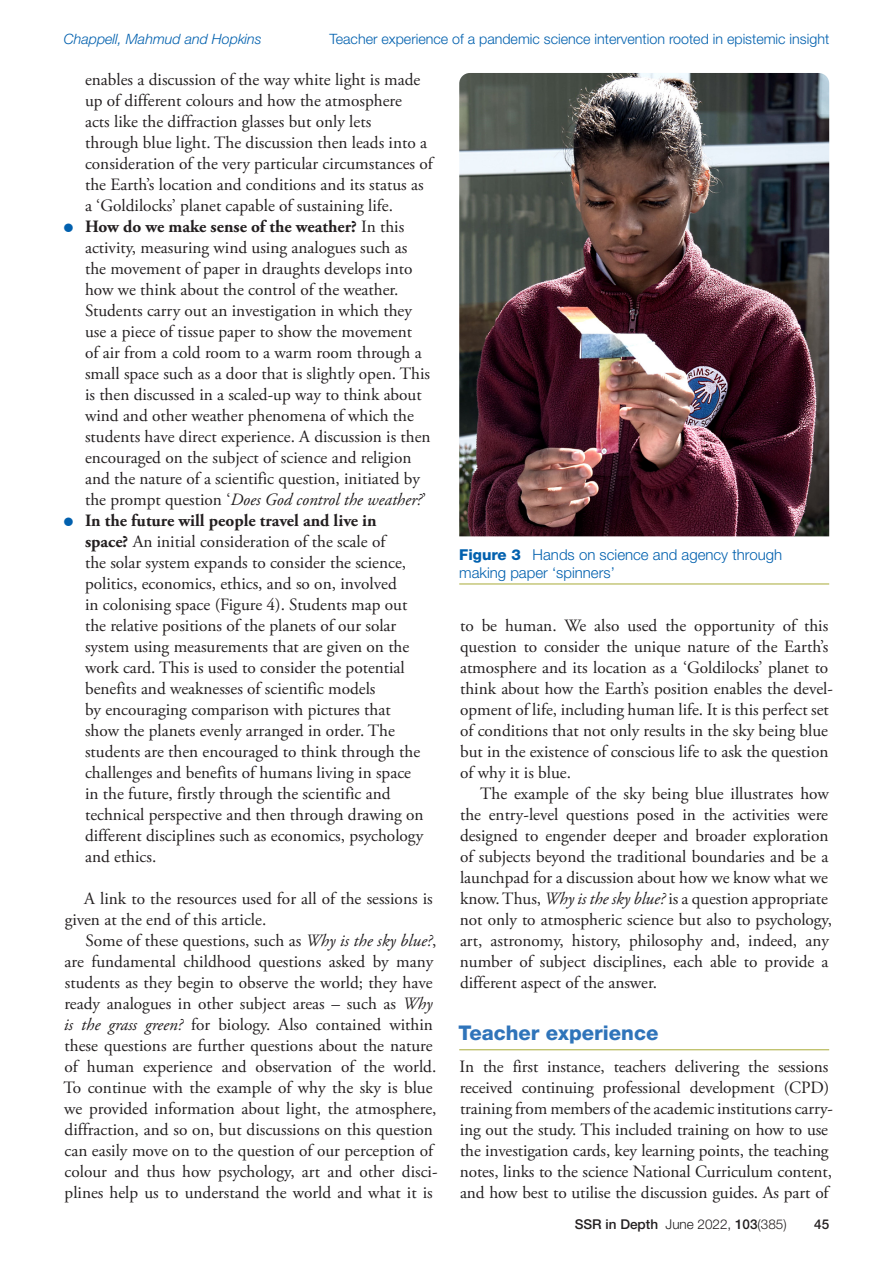
<style>
.page{position:relative;width:893px;height:1263px;background:#fff}
.page>*{position:absolute;margin:0;border:0;box-sizing:border-box;transform-origin:0 0}
.CH_A_head{font:800 20.25px "Helvetica Neue LT Std";color:#2f74ba}
.CH_body_tx{font:17.25px/21px "Adobe Garamond Pro";color:#231f20}
.CH_bulleted_list{font:17.25px/21px "Adobe Garamond Pro";color:#231f20}
.CH_bulleted_list_las{font:17.25px/21px "Adobe Garamond Pro";color:#231f20}
.CH_body_tx_first{font:17.25px/21px "Adobe Garamond Pro";letter-spacing:-.005em;color:#231f20}
.CH_figure_caption{font:300 15px/18px "Helvetica Neue LT Std";color:#0160ae}
.CH_running_head_rect{font:300 14.25px "Helvetica Neue LT Std";color:#0160ae}
.CH_running_head_rect-2{font:italic 300 14.25px "Helvetica Neue LT Std";color:#0160ae}
.t1{font:300 13.5px "Helvetica Neue LT Std";color:#231f20}
.t2{font:500 13.5px "Helvetica Neue LT Std";color:#231f20}
.s1{color:#0160ae}
.s2{font-weight:700}
.s3{font-style:italic}
.s4{font-weight:800}
.s5{font-weight:500}
</style>
<div class="page">
<hr style="left:459px;top:1049px;width:370px;height:1px;background:#a9ab38">
<hr style="left:459px;top:584px;width:370px;height:1px;background:#a9ab38">
<img style="left:459px;top:73px;width:370px;height:463px">
<p class="CH_running_head_rect-2" style="left:64px;top:31px;width:199px">Chappell, Mahmud and Hopkins</p>
<p class="CH_running_head_rect" style="left:329px;top:30px;width:501px">Teacher experience of a pandemic science intervention rooted in epistemic insight</p>
<p class="CH_bulleted_list" style="left:85px;top:69px;width:349px">enables a discussion of the way white light is made up of different colours and how the atmosphere<br>acts like the diffraction glasses but only lets<br>through blue light. The discussion then leads into a consideration of the very particular circumstances of the Earth’s location and conditions and its status as a ‘Goldilocks’ planet capable of sustaining life.</p>
<p class="CH_bulleted_list" style="left:85px;top:216px;width:347px;text-indent:-21px"><span class="s1">●</span> <span class="s2">How do we make sense of the weather?</span> In this activity, measuring wind using analogues such as the movement of paper in draughts develops into how we think about the control of the weather.<br>Students carry out an investigation in which they use a piece of tissue paper to show the movement<br>of air from a cold room to a warm room through a small space such as a door that is slightly open. This is then discussed in a scaled-up way to think about wind and other weather phenomena of which the students have direct experience. A discussion is then encouraged on the subject of science and religion and the nature of a scientific question, initiated by the prompt question ‘<span class="s3">Does God control the weather?</span>’</p>
<p class="CH_bulleted_list_las" style="left:85px;top:510px;width:340px;text-indent:-21px"><span class="s1">●</span> <span class="s2">In the future will people travel and live in space?</span> An initial consideration of the scale of<br>the solar system expands to consider the science, politics, economics, ethics, and so on, involved<br>in colonising space (Figure 4). Students map out the relative positions of the planets of our solar system using measurements that are given on the work card. This is used to consider the potential benefits and weaknesses of scientific models<br>by encouraging comparison with pictures that show the planets evenly arranged in order. The students are then encouraged to think through the challenges and benefits of humans living in space in the future, firstly through the scientific and technical perspective and then through drawing on different disciplines such as economics, psychology and ethics.</p>
<p class="CH_body_tx" style="left:65px;top:888px;width:370px;text-indent:20px">A link to the resources used for all of the sessions is given at the end of this article.</p>
<p class="CH_body_tx" style="left:64px;top:930px;width:376px;text-indent:22px">Some of these questions, such as <span class="s3">Why is the sky blue?</span>, are fundamental childhood questions asked by many students as they begin to observe the world; they have ready analogues in other subject areas – such as <span class="s3">Why is the grass green?</span> for biology. Also contained within these questions are further questions about the nature of human experience and observation of the world.<br>To continue with the example of why the sky is blue we provided information about light, the atmosphere, diffraction, and so on, but discussions on this question can easily move on to the question of our perception of colour and thus how psychology, art and other disci&shy;plines help us to understand the world and what it is</p>
<p class="CH_figure_caption" style="left:459px;top:546px;width:324px"><span class="s4">Figure 3</span> Hands on science and agency through making paper ‘spinners’</p>
<p class="CH_body_tx" style="left:460px;top:615px;width:374px">to be human. We also used the opportunity of this question to consider the unique nature of the Earth’s atmosphere and its location as a ‘Goldilocks’ planet to think about how the Earth’s position enables the devel&shy;opment of life, including human life. It is this perfect set of conditions that not only results in the sky being blue but in the existence of conscious life to ask the question of why it is blue.</p>
<p class="CH_body_tx" style="left:460px;top:783px;width:374px;text-indent:20px">The example of the sky being blue illustrates how the entry-level questions posed in the activities were designed to engender deeper and broader exploration of subjects beyond the traditional boundaries and be a launchpad for a discussion about how we know what we know. Thus, <span class="s3">Why is the sky blue?</span> is a question appropriate not only to atmospheric science but also to psychology, art, astronomy, history, philosophy and, indeed, any number of subject disciplines, each able to provide a different aspect of the answer.</p>
<p class="CH_A_head" style="left:458px;top:1021px;width:201px">Teacher experience</p>
<p class="CH_body_tx_first" style="left:459px;top:1056px;width:375px">In the first instance, teachers delivering the sessions received continuing professional development (CPD) training from members of the academic institutions carry&shy;ing out the study. This included training on how to use the investigation cards, key learning points, the teaching notes, links to the science National Curriculum content, and how best to utilise the discussion guides. As part of</p>
<p class="t1" style="left:575px;top:1216px;width:213px"><span class="s5">SSR in Depth</span> June 2022, <span class="s5">103</span>(385)</p>
<p class="t2" style="left:814px;top:1216px;width:17px">45</p>
</div>
